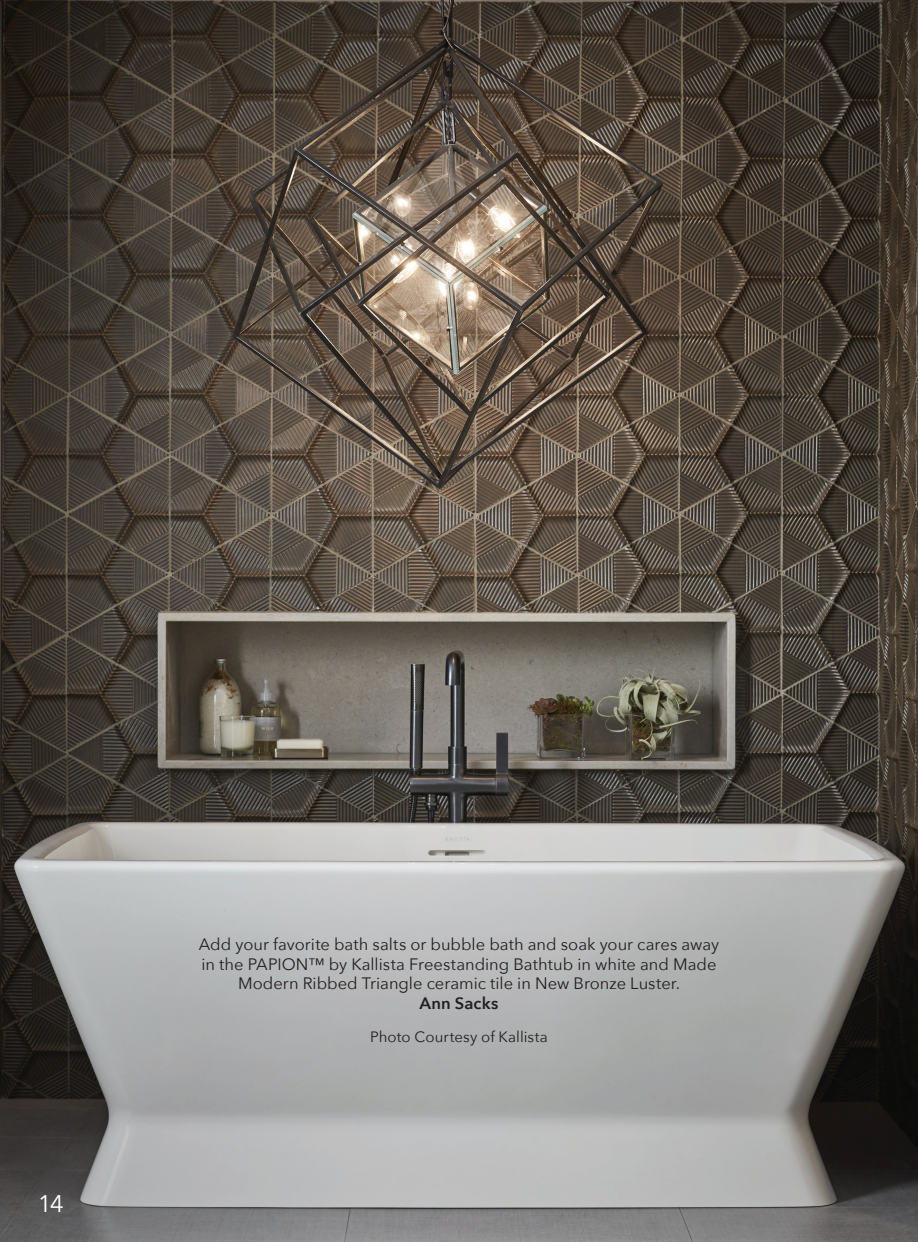
<style>
.page{position:relative;width:918px;height:1242px;background:#fff}
.page>*{position:absolute;margin:0;border:0;box-sizing:border-box;transform-origin:0 0}
.t1{font:24px "Avenir Next";color:#fff}
.t2{font:16.5px/19.8px "Avenir Next";color:#231f20;text-align:center}
.t3{font:600 16.5px "Avenir Next";letter-spacing:.005em;color:#231f20}
.t4{font:15px "Avenir Next";letter-spacing:.005em;color:#231f20}
</style>
<div class="page">
<img style="left:0;top:0;width:918px;height:1242px">
<h1 class="t1" style="left:38px;top:1183px;width:27px">14</h1>
<p class="t2" style="left:199px;top:933px;width:522px">Add your favorite bath salts or bubble bath and soak your cares away in the PAPION™ by Kallista Freestanding Bathtub in white and Made<br>Modern Ribbed Triangle ceramic tile in New Bronze Luster.</p>
<p class="t3" style="left:420px;top:989px;width:80px">Ann Sacks</p>
<p class="t4" style="left:370px;top:1024px;width:179px">Photo Courtesy of Kallista</p>
</div>
